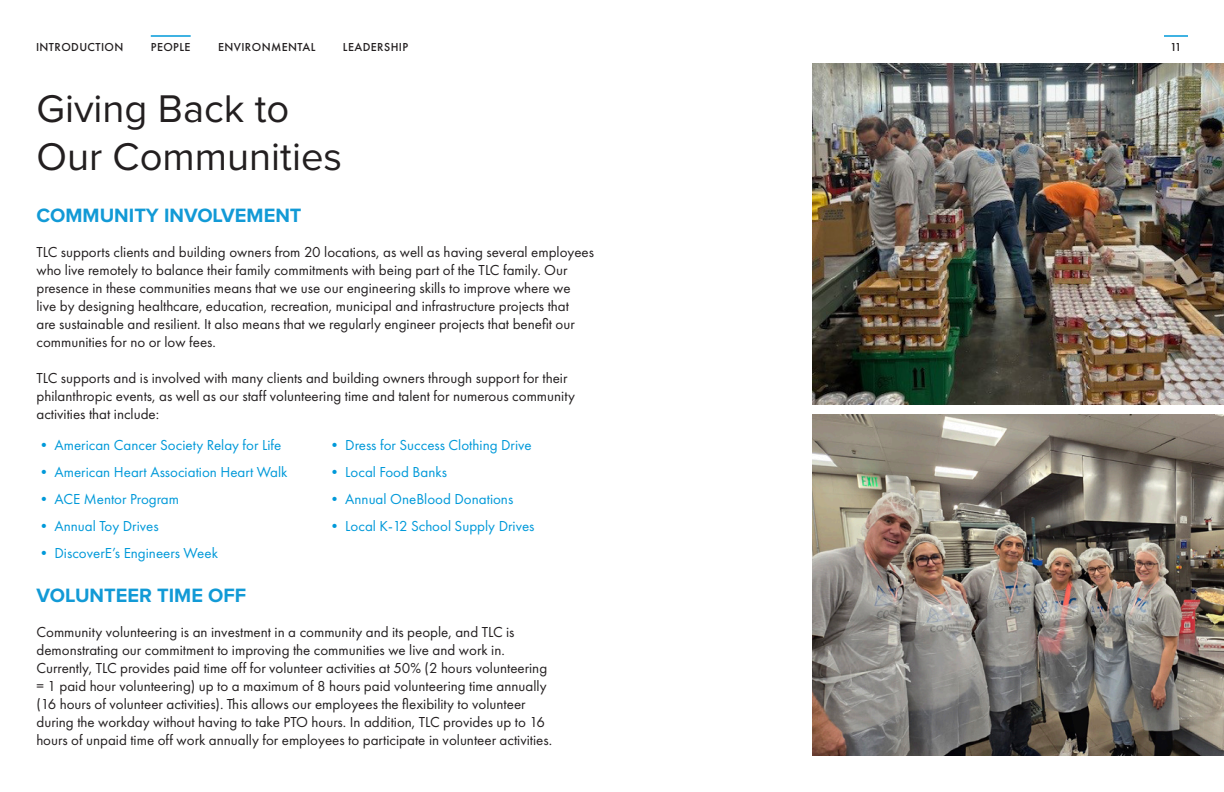
<style>
.page{position:relative;width:1224px;height:792px;background:#fff}
.page>*{position:absolute;margin:0;border:0;box-sizing:border-box;transform-origin:0 0}
.t1{font:40px/48px "Proxima Nova";color:#231f20}
.t2{font:700 20px "Proxima Nova";color:#129ad6}
.t3{font:15px/18px "Futura PT";color:#231f20}
.t4{font:15px "Futura PT";color:#0099d9}
.t5{font:500 12px "Futura PT";letter-spacing:.035em;color:#231f20}
</style>
<div class="page">
<hr style="left:151px;top:35px;width:40px;height:2px;background:#0099d9">
<hr style="left:1164px;top:35px;width:24px;height:2px;background:#0099d9">
<img style="left:812px;top:63px;width:412px;height:341px">
<img style="left:812px;top:415px;width:412px;height:341px">
<p class="t5" style="left:36px;top:40px;width:89px">INTRODUCTION</p>
<p class="t5" style="left:151px;top:40px;width:41px">PEOPLE</p>
<p class="t5" style="left:218px;top:40px;width:99px">ENVIRONMENTAL</p>
<p class="t5" style="left:343px;top:40px;width:67px">LEADERSHIP</p>
<p class="t5" style="left:1170px;top:40px;width:13px">11</p>
<h1 class="t1" style="left:36px;top:83px;width:307px">Giving Back to<br>Our Communities</h1>
<h2 class="t2" style="left:36px;top:201px;width:267px">COMMUNITY INVOLVEMENT</h2>
<p class="t3" style="left:36px;top:243px;width:559px">TLC supports clients and building owners from 20 locations, as well as having several employees who live remotely to balance their family commitments with being part of the TLC family. Our presence in these communities means that we use our engineering skills to improve where we live by designing healthcare, education, recreation, municipal and infrastructure projects that<br>are sustainable and resilient. It also means that we regularly engineer projects that benefit our communities for no or low fees.</p>
<p class="t3" style="left:36px;top:369px;width:540px">TLC supports and is involved with many clients and building owners through support for their philanthropic events, as well as our staff volunteering time and talent for numerous community activities that include:</p>
<p class="t4" style="left:36px;top:436px;width:246px">• American Cancer Society Relay for Life</p>
<p class="t4" style="left:36px;top:463px;width:253px">• American Heart Association Heart Walk</p>
<p class="t4" style="left:36px;top:490px;width:144px">• ACE Mentor Program</p>
<p class="t4" style="left:36px;top:517px;width:124px">• Annual Toy Drives</p>
<p class="t4" style="left:36px;top:544px;width:183px">• DiscoverE’s Engineers Week</p>
<h2 class="t2" style="left:36px;top:581px;width:211px">VOLUNTEER TIME OFF</h2>
<p class="t4" style="left:327px;top:436px;width:206px">• Dress for Success Clothing Drive</p>
<p class="t4" style="left:327px;top:463px;width:121px">• Local Food Banks</p>
<p class="t4" style="left:327px;top:490px;width:188px">• Annual OneBlood Donations</p>
<p class="t4" style="left:327px;top:517px;width:209px">• Local K-12 School Supply Drives</p>
<p class="t3" style="left:36px;top:623px;width:517px">Community volunteering is an investment in a community and its people, and TLC is demonstrating our commitment to improving the communities we live and work in.<br>Currently, TLC provides paid time off for volunteer activities at 50% (2 hours volunteering = 1 paid hour volunteering) up to a maximum of 8 hours paid volunteering time annually (16 hours of volunteer activities). This allows our employees the flexibility to volunteer during the workday without having to take PTO hours. In addition, TLC provides up to 16 hours of unpaid time off work annually for employees to participate in volunteer activities.</p>
</div>
